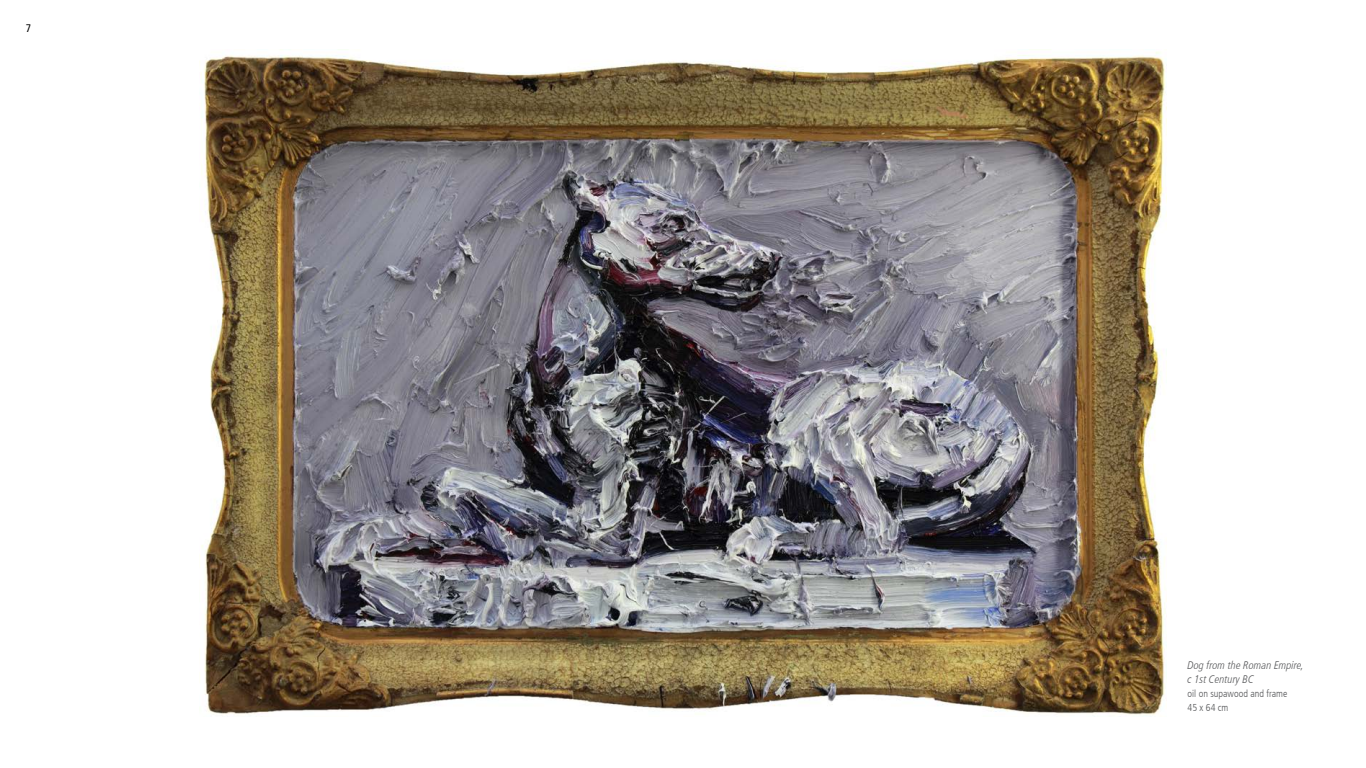
<style>
.page{position:relative;width:1366px;height:768px;background:#fff}
.page>*{position:absolute;margin:0;border:0;box-sizing:border-box;transform-origin:0 0}
.t1{font:italic 300 condensed 11px/14px "Frutiger LT Com";color:#58595b}
.t2{font:condensed 11px "Frutiger LT Com";color:#000}
.t3{font:300 condensed 10px/14px "Frutiger LT Com";color:#58595b}
</style>
<div class="page">
<img style="left:201px;top:49px;width:966px;height:666px">
<p class="t2" style="left:26px;top:22px;width:7px">7</p>
<p class="t1" style="left:1188px;top:658px;width:118px">Dog from the Roman Empire, c 1st Century BC</p>
<p class="t3" style="left:1188px;top:686px;width:101px">oil on supawood and frame<br>45 x 64 cm</p>
</div>
